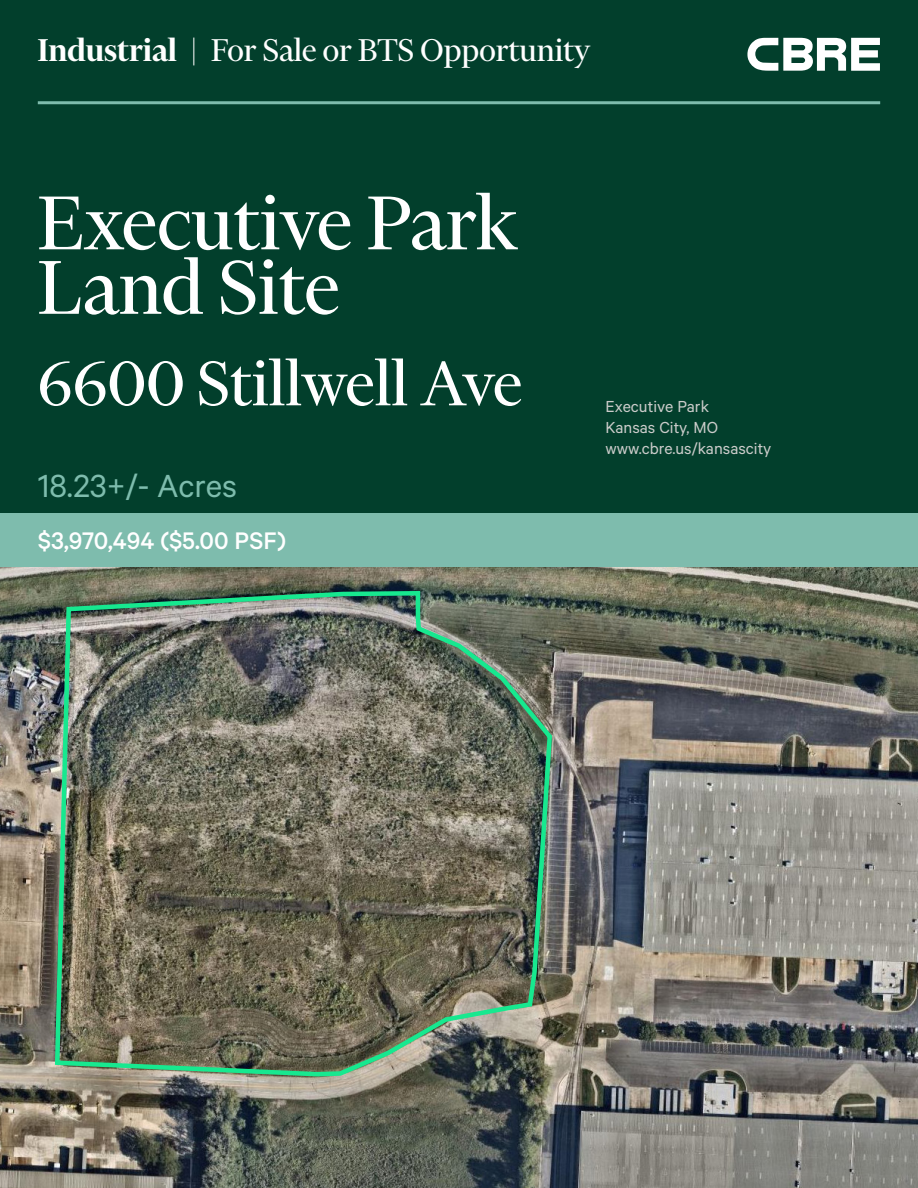
<style>
.page{position:relative;width:918px;height:1188px;background:#023f2c}
.page>*{position:absolute;margin:0;border:0;box-sizing:border-box;transform-origin:0 0}
.Heading_Large{font:87px/64.5px "Financier Display";color:#fff}
.Heading_Large-2{font:72px "Financier Display";color:#fff}
.t1{font:36px "Financier Display";color:#fff}
.Heading_Large-3{font:36px "Calibre";color:#7ebcad}
.t2{font:500 27px "Calibre";color:#fff}
.t3{font:18px "Calibre";color:#cbccca}
.s1{font-weight:600}
</style>
<div class="page">
<img style="left:0;top:567px;width:918px;height:621px">
<svg style="left:747px;top:38px;width:133px;height:33px"></svg>
<hr style="left:38px;top:101px;width:842px;height:3px;background:#7ebcad">
<div style="left:0;top:513px;width:918px;height:54px;background:#7ebcad"></div>
<img style="left:53px;top:589px;width:501px;height:490px">
<p class="t1" style="left:38px;top:32px;width:554px"><span class="s1">Industrial</span> | For Sale or BTS Opportunity</p>
<p class="Heading_Large" style="left:38px;top:190px;width:481px">Executive Park<br>Land Site</p>
<p class="Heading_Large-2" style="left:38px;top:346px;width:486px">6600 Stillwell Ave</p>
<p class="Heading_Large-3" style="left:38px;top:465px;width:201px">18.23+/- Acres</p>
<p class="t2" style="left:38px;top:525px;width:250px">$3,970,494 ($5.00 PSF)</p>
<p class="t3" style="left:606px;top:396px;width:105px">Executive Park</p>
<p class="t3" style="left:606px;top:417px;width:114px">Kansas City, MO</p>
<p class="t3" style="left:606px;top:438px;width:167px">www.cbre.us/kansascity</p>
</div>
